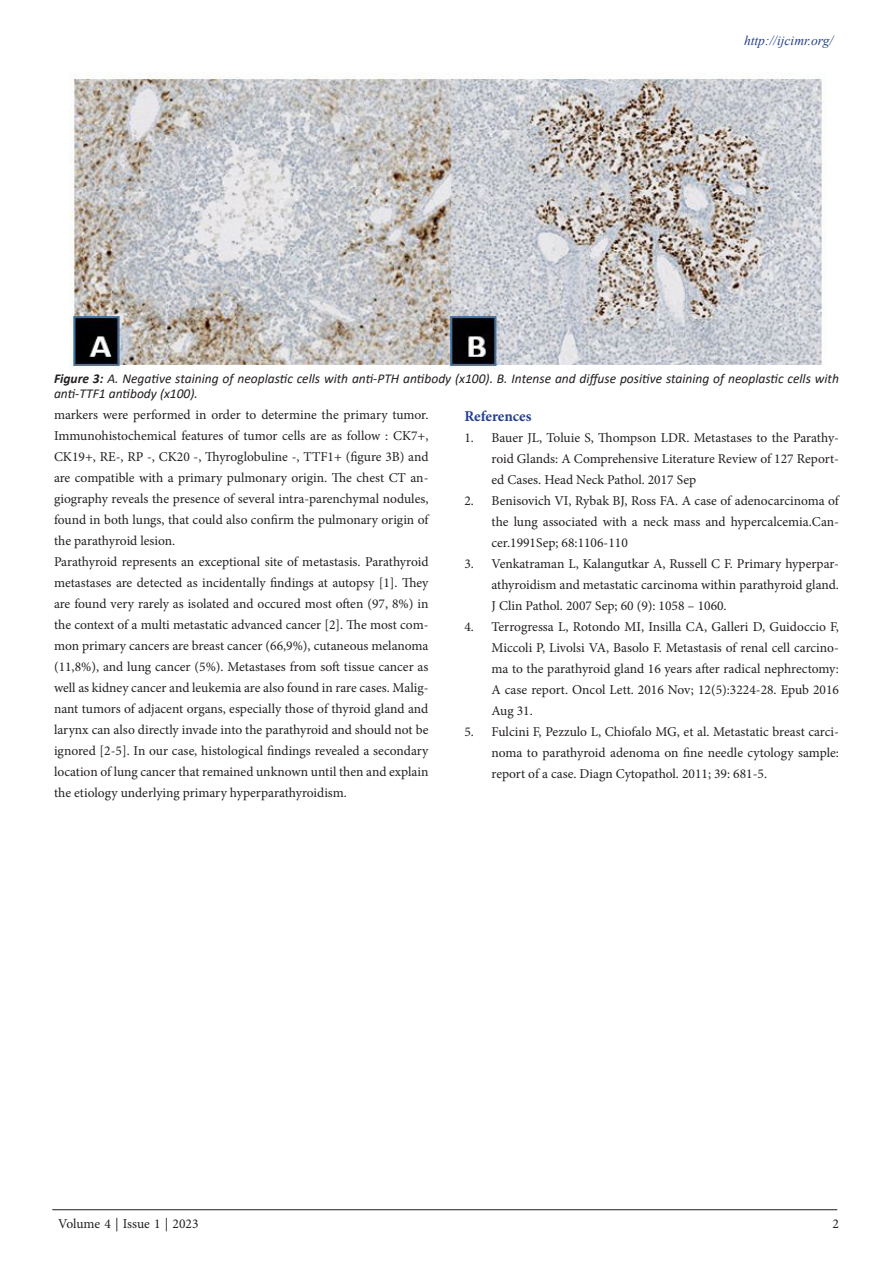
<style>
.page{position:relative;width:893px;height:1263px;background:#fff}
.page>*{position:absolute;margin:0;border:0;box-sizing:border-box;transform-origin:0 0}
.side_heading_new{font:700 15px "Minion Pro";letter-spacing:-.005em;color:#253f8e}
.side_heading_new-2{font:13.5px/21px "Minion Pro";color:#231f20;text-align:justify}
.fig_tittle{font:italic 13.5px/15px "Calibri";color:#231f20}
.t1{font:italic 13.5px "Times New Roman";color:#253f8e}
.s1{font-weight:700}
</style>
<div class="page">
<hr style="left:52px;top:1209px;width:785px;height:1px;background:#231f20">
<img style="left:69px;top:72px;width:757px;height:297px">
<p class="t1" style="left:744px;top:31px;width:91px">http://ijcimr.org/</p>
<p class="fig_tittle" style="left:54px;top:370px;width:786px"><span class="s1">Figure 3:</span> A. Negative staining of neoplastic cells with anti-PTH antibody (x100). B. Intense and diffuse positive staining of neoplastic cells with anti-TTF1 antibody (x100).</p>
<p class="side_heading_new-2" style="left:54px;top:405px;width:376px">markers were performed in order to determine the primary tumor.<br>Immunohistochemical features of tumor cells are as follow : CK7+, CK19+, RE-, RP -, CK20 -, Thyroglobuline -, TTF1+ (figure 3B) and are compatible with a primary pulmonary origin. The chest CT an&shy;giography reveals the presence of several intra-parenchymal nodules, found in both lungs, that could also confirm the pulmonary origin of the parathyroid lesion.</p>
<p class="side_heading_new-2" style="left:54px;top:552px;width:376px">Parathyroid represents an exceptional site of metastasis. Parathyroid metastases are detected as incidentally findings at autopsy [1]. They are found very rarely as isolated and occured most often (97, 8%) in the context of a multi metastatic advanced cancer [2]. The most com&shy;mon primary cancers are breast cancer (66,9%), cutaneous melanoma (11,8%), and lung cancer (5%). Metastases from soft tissue cancer as well as kidney cancer and leukemia are also found in rare cases. Malig&shy;nant tumors of adjacent organs, especially those of thyroid gland and larynx can also directly invade into the parathyroid and should not be ignored [2-5]. In our case, histological findings revealed a secondary location of lung cancer that remained unknown until then and explain the etiology underlying primary hyperparathyroidism.</p>
<p class="side_heading_new" style="left:464px;top:405px;width:69px">References</p>
<p class="side_heading_new-2" style="left:491px;top:427px;width:349px;text-indent:-27px">1. Bauer JL, Toluie S, Thompson LDR. Metastases to the Parathy&shy;roid Glands: A Comprehensive Literature Review of 127 Report&shy;ed Cases. Head Neck Pathol. 2017 Sep</p>
<p class="side_heading_new-2" style="left:491px;top:490px;width:349px;text-indent:-27px">2. Benisovich VI, Rybak BJ, Ross FA. A case of adenocarcinoma of the lung associated with a neck mass and hypercalcemia.Can&shy;cer.1991Sep; 68:1106-110</p>
<p class="side_heading_new-2" style="left:491px;top:553px;width:349px;text-indent:-27px">3. Venkatraman L, Kalangutkar A, Russell C F. Primary hyperpar&shy;athyroidism and metastatic carcinoma within parathyroid gland.<br>J Clin Pathol. 2007 Sep; 60 (9): 1058 – 1060.</p>
<p class="side_heading_new-2" style="left:491px;top:616px;width:349px;text-indent:-27px">4. Terrogressa L, Rotondo MI, Insilla CA, Galleri D, Guidoccio F, Miccoli P, Livolsi VA, Basolo F. Metastasis of renal cell carcino&shy;ma to the parathyroid gland 16 years after radical nephrectomy:<br>A case report. Oncol Lett. 2016 Nov; 12(5):3224-28. Epub 2016<br>Aug 31.</p>
<p class="side_heading_new-2" style="left:491px;top:721px;width:349px;text-indent:-27px">5. Fulcini F, Pezzulo L, Chiofalo MG, et al. Metastatic breast carci&shy;noma to parathyroid adenoma on fine needle cytology sample: report of a case. Diagn Cytopathol. 2011; 39: 681-5.</p>
<p class="side_heading_new-2" style="left:58px;top:1213px;width:142px">Volume 4 | Issue 1 | 2023</p>
<p class="side_heading_new-2" style="left:832px;top:1213px;width:8px">2</p>
</div>
